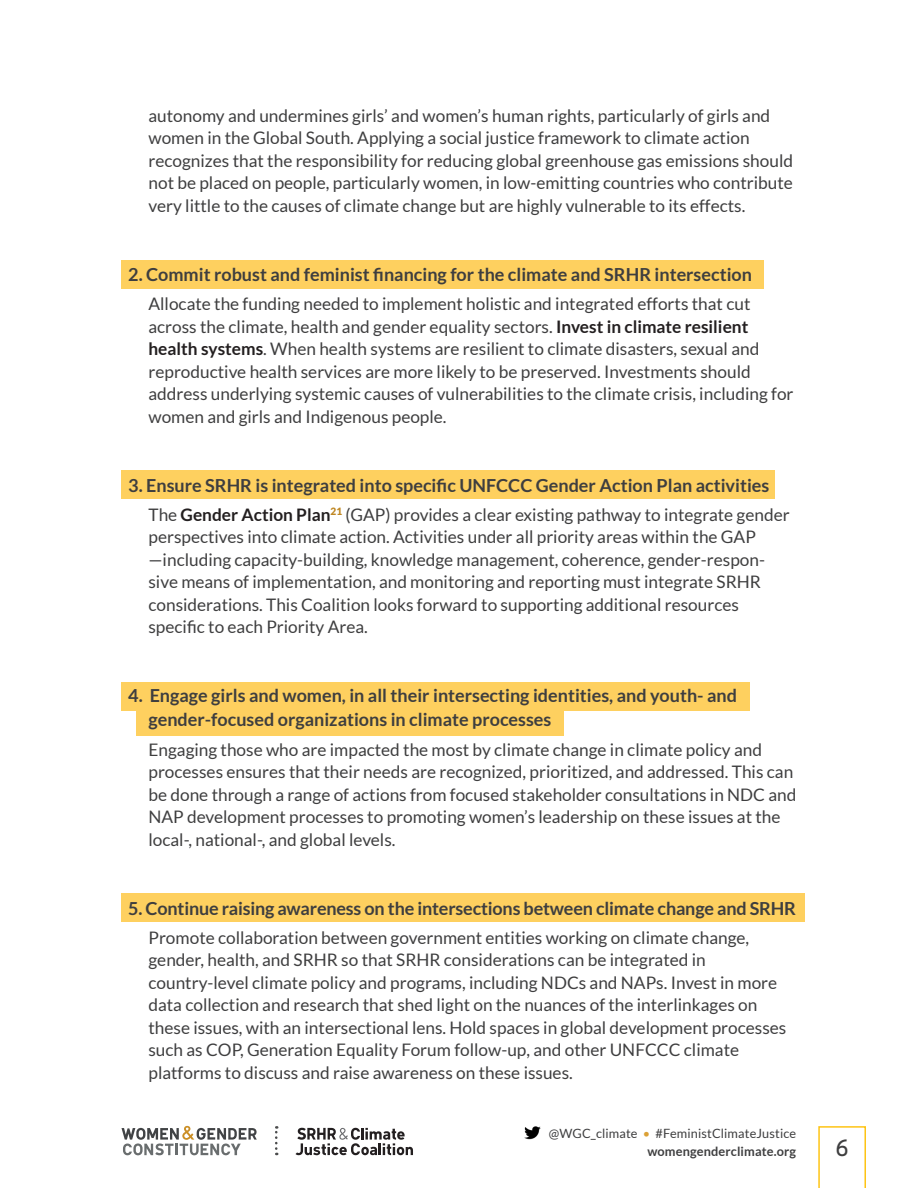
<style>
.page{position:relative;width:918px;height:1188px;background:#fff}
.page>*{position:absolute;margin:0;border:0;box-sizing:border-box;transform-origin:0 0}
.t1{font:500 21px "Cooper Hewitt";color:#3e3e3f}
.Numbered_List{font:700 18px/24px "Lato";color:#3e3e3f}
.Indented_body{font:17.25px/22.5px "Lato";color:#3e3e3f}
.t2{font:12.75px/18px "Lato";letter-spacing:.01em;color:#3e3e3f;text-align:right}
.s1{font-weight:700;color:#231f20}
.s2{color:#dba136}
.s3{font-weight:700}
</style>
<div class="page">
<svg style="left:818px;top:1126px;width:48px;height:62px"></svg>
<img style="left:524px;top:1126px;width:17px;height:14px">
<svg style="left:122px;top:1126px;width:135px;height:29px"></svg>
<svg style="left:296px;top:1128px;width:117px;height:27px"></svg>
<svg style="left:275px;top:1126px;width:3px;height:29px"></svg>
<div style="left:122px;top:260px;width:642px;height:29px;background:#fed05f"></div>
<div style="left:122px;top:470px;width:653px;height:29px;background:#fed05f"></div>
<div style="left:122px;top:682px;width:628px;height:28px;background:#fed05f"></div>
<div style="left:122px;top:893px;width:683px;height:29px;background:#fed05f"></div>
<div style="left:136px;top:707px;width:428px;height:29px;background:#fed05f"></div>
<p class="Indented_body" style="left:148px;top:104px;width:646px">autonomy and undermines girls’ and women’s human rights, particularly of girls and women in the Global South. Applying a social justice framework to climate action recognizes that the responsibility for reducing global greenhouse gas emissions should not be placed on people, particularly women, in low-emitting countries who contribute very little to the causes of climate change but are highly vulnerable to its effects.</p>
<p class="Numbered_List" style="left:128px;top:262px;width:625px">2. Commit robust and feminist financing for the climate and SRHR intersection</p>
<p class="Indented_body" style="left:148px;top:293px;width:647px">Allocate the funding needed to implement holistic and integrated efforts that cut across the climate, health and gender equality sectors. <span class="s1">Invest in climate resilient health systems</span>. When health systems are resilient to climate disasters, sexual and reproductive health services are more likely to be preserved. Investments should address underlying systemic causes of vulnerabilities to the climate crisis, including for women and girls and Indigenous people.</p>
<p class="Numbered_List" style="left:128px;top:473px;width:643px">3. Ensure SRHR is integrated into specific UNFCCC Gender Action Plan activities</p>
<p class="Indented_body" style="left:148px;top:503px;width:643px">The <span class="s1">Gender Action Plan</span><sup>21</sup> (GAP) provides a clear existing pathway to integrate gender perspectives into climate action. Activities under all priority areas within the GAP —including capacity-building, knowledge management, coherence, gender-respon‑ sive means of implementation, and monitoring and reporting must integrate SRHR considerations. This Coalition looks forward to supporting additional resources specific to each Priority Area.</p>
<p class="Numbered_List" style="left:148px;top:684px;width:590px;text-indent:-20px">4. Engage girls and women, in all their intersecting identities, and youth- and gender-focused organizations in climate processes</p>
<p class="Indented_body" style="left:148px;top:738px;width:649px">Engaging those who are impacted the most by climate change in climate policy and processes ensures that their needs are recognized, prioritized, and addressed. This can be done through a range of actions from focused stakeholder consultations in NDC and NAP development processes to promoting women’s leadership on these issues at the local-, national-, and global levels.</p>
<p class="Numbered_List" style="left:128px;top:896px;width:669px">5. Continue raising awareness on the intersections between climate change and SRHR</p>
<p class="Indented_body" style="left:148px;top:926px;width:639px">Promote collaboration between government entities working on climate change, gender, health, and SRHR so that SRHR considerations can be integrated in country-level climate policy and programs, including NDCs and NAPs. Invest in more data collection and research that shed light on the nuances of the interlinkages on these issues, with an intersectional lens. Hold spaces in global development processes such as COP, Generation Equality Forum follow-up, and other UNFCCC climate platforms to discuss and raise awareness on these issues.</p>
<p class="t2" style="left:549px;top:1124px;width:249px">@WGC_climate <span class="s2">•</span> #FeministClimateJustice <span class="s3">womengenderclimate.org</span></p>
<p class="t1" style="left:836px;top:1136px;width:14px">6</p>
</div>
